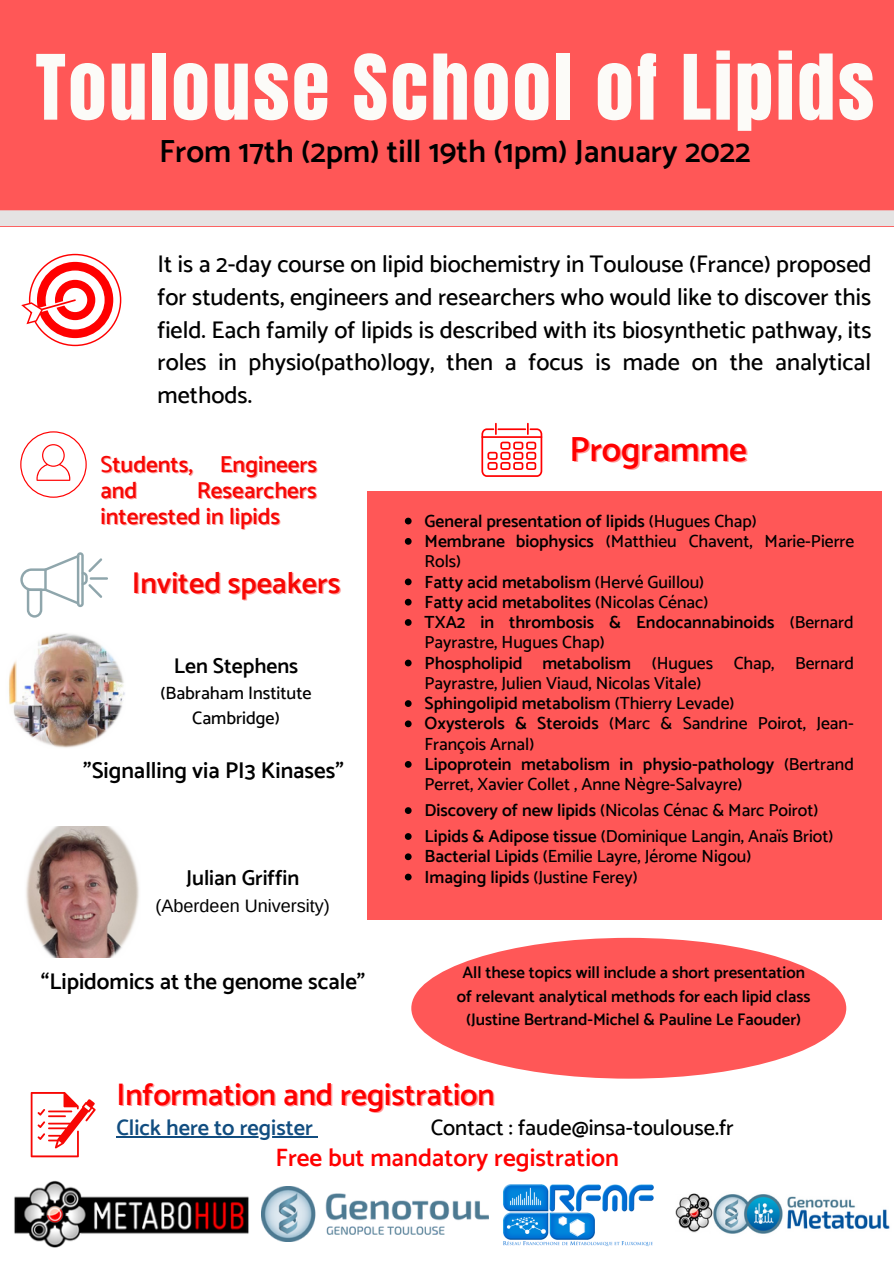
<style>
.page{position:relative;width:894px;height:1264px;background:#fff}
.page>*{position:absolute;margin:0;border:0;box-sizing:border-box;transform-origin:0 0}
.t1{font:76.5px "Anton";letter-spacing:.035em;color:#fcfbf8}
.t2{font:600 34.8px "Catamaran";color:#f00}
.t3{font:600 31.95px "Catamaran";color:#000}
.t4{font:600 31.05px "Catamaran";color:#f00}
.t5{font:600 30px "Catamaran";color:#f70704}
.t6{font:600 25.05px "Catamaran";color:#f00}
.t7{font:500 24px/32.7px "Catamaran";color:#000;text-align:justify}
.t8{font:600 22.95px/26px "Catamaran";color:#f70704}
.t9{font:600 22.8px "Catamaran";color:#000}
.t10{font:500 22.2px "Catamaran";color:#000}
.t11{font:600 22.2px "Catamaran";color:#114d80}
.t12{font:600 21.45px "Catamaran";color:#000}
.t13{font:500 18px "Catamaran";color:#000}
.t14{font:18px "Arimo";color:#000}
.t15{font:500 17.55px/20.2px "Catamaran";color:#000}
.t16{font:600 17.55px/20.2px "Catamaran";color:#000}
.t17{font:600 16.8px/23.4px "Catamaran";color:#000;text-align:center}
.s1{font-weight:500;color:rgb(247 7 4/.4)}
.s2{font-weight:500}
.s3{font-weight:600}
</style>
<div class="page">
<svg style="left:481px;top:423px;width:61px;height:54px"></svg>
<div style="left:0;top:0;width:893px;height:226px;background:#ff5757"></div>
<div style="left:0;top:210px;width:893px;height:16px;background:#e5e3e3"></div>
<svg style="left:31px;top:1092px;width:65px;height:65px"></svg>
<svg style="left:20px;top:431px;width:67px;height:67px"></svg>
<svg style="left:21px;top:254px;width:100px;height:92px"></svg>
<div style="left:367px;top:492px;width:514px;height:427px;background:#ff5757"></div>
<img style="left:8px;top:633px;width:117px;height:115px">
<svg style="left:20px;top:552px;width:88px;height:65px"></svg>
<img style="left:26px;top:827px;width:113px;height:130px">
<div style="left:411px;top:937px;width:435px;height:141px;background:#ff5757;border-radius:50%"></div>
<img style="left:261px;top:1186px;width:227px;height:54px">
<img style="left:503px;top:1184px;width:151px;height:63px">
<img style="left:675px;top:1193px;width:215px;height:41px">
<img style="left:14px;top:1180px;width:235px;height:67px">
<hr style="left:116px;top:1136px;width:197px;height:1px;background:#114d80">
<svg style="left:405px;top:517px;width:6px;height:7px"></svg>
<svg style="left:405px;top:538px;width:6px;height:6px"></svg>
<svg style="left:405px;top:578px;width:6px;height:7px"></svg>
<svg style="left:405px;top:599px;width:6px;height:6px"></svg>
<svg style="left:405px;top:619px;width:6px;height:7px"></svg>
<svg style="left:405px;top:659px;width:6px;height:7px"></svg>
<svg style="left:405px;top:700px;width:6px;height:7px"></svg>
<svg style="left:405px;top:720px;width:6px;height:7px"></svg>
<svg style="left:405px;top:761px;width:6px;height:6px"></svg>
<svg style="left:405px;top:807px;width:6px;height:7px"></svg>
<svg style="left:405px;top:833px;width:6px;height:6px"></svg>
<svg style="left:405px;top:853px;width:6px;height:7px"></svg>
<svg style="left:405px;top:873px;width:6px;height:7px"></svg>
<p class="t1" style="left:35px;top:33px;width:840px">Toulouse School of Lipids</p>
<p class="t3" style="left:159px;top:133px;width:593px">From 17th (2pm) till 19th (1pm) January 2022</p>
<p class="t7" style="left:157px;top:247px;width:715px">It is a 2-day course on lipid biochemistry in Toulouse (France) proposed for students, engineers and researchers who would like to discover this field. Each family of lipids is described with its biosynthetic pathway, its roles in physio(patho)logy, then a focus is made on the analytical methods.</p>
<p class="t8" style="left:100px;top:451px;width:218px"><span class="s1">S</span>tudents, Engineers and</p>
<p class="t8" style="left:100px;top:477px;width:218px;text-indent:96px">Researchers interested in lipids</p>
<p class="t5" style="left:132px;top:564px;width:210px">Invited speakers</p>
<p class="t12" style="left:174px;top:653px;width:126px">Len Stephens</p>
<p class="t13" style="left:160px;top:682px;width:153px">(Babraham Institute</p>
<p class="t13" style="left:192px;top:707px;width:89px">Cambridge)</p>
<p class="t9" style="left:83px;top:756px;width:262px">"Signalling via PI3 Kinases"</p>
<p class="t12" style="left:186px;top:865px;width:115px">Julian Griffin</p>
<p class="t14" style="left:155px;top:895px;width:176px">(Aberdeen University)</p>
<p class="t9" style="left:41px;top:968px;width:326px">“Lipidomics at the genome scale”</p>
<p class="t2" style="left:569px;top:428px;width:179px">Programme</p>
<p class="t16" style="left:424px;top:510px;width:333px">General presentation of lipids <span class="s2">(Hugues Chap)</span></p>
<p class="t15" style="left:424px;top:531px;width:431px"><span class="s3">Membrane biophysics</span> (Matthieu Chavent, Marie-Pierre<br>Rols)</p>
<p class="t16" style="left:424px;top:571px;width:281px">Fatty acid metabolism <span class="s2">(Hervé Guillou)</span></p>
<p class="t16" style="left:424px;top:591px;width:285px">Fatty acid metabolites <span class="s2">(Nicolas Cénac)</span></p>
<p class="t16" style="left:424px;top:612px;width:430px">TXA2 in thrombosis &amp; Endocannabinoids <span class="s2">(Bernard<br>Payrastre, Hugues Chap)</span></p>
<p class="t15" style="left:424px;top:652px;width:431px"><span class="s3">Phospholipid metabolism</span> (Hugues Chap, Bernard<br>Payrastre, Julien Viaud, Nicolas Vitale)</p>
<p class="t16" style="left:424px;top:693px;width:311px">Sphingolipid metabolism <span class="s2">(Thierry Levade)</span></p>
<p class="t15" style="left:424px;top:713px;width:430px"><span class="s3">Oxysterols &amp; Steroids</span> (Marc &amp; Sandrine Poirot, Jean-<br>François Arnal)</p>
<p class="t15" style="left:424px;top:753px;width:431px"><span class="s3">Lipoprotein metabolism in physio-pathology</span> (Bertrand<br>Perret, Xavier Collet , Anne Nègre-Salvayre)</p>
<p class="t15" style="left:424px;top:800px;width:395px"><span class="s3">Discovery of new lipids</span> (Nicolas Cénac &amp; Marc Poirot)</p>
<p class="t15" style="left:424px;top:826px;width:410px"><span class="s3">Lipids &amp; Adipose tissue</span> (Dominique Langin, Anaïs Briot)</p>
<p class="t15" style="left:424px;top:846px;width:328px"><span class="s3">Bacterial Lipids</span> (Emilie Layre, Jérome Nigou)</p>
<p class="t15" style="left:424px;top:866px;width:214px"><span class="s3">Imaging lipids</span> (Justine Ferey)</p>
<p class="t17" style="left:457px;top:960px;width:355px">All these topics will include a short presentation of relevant analytical methods for each lipid class (Justine Bertrand-Michel &amp; Pauline Le Faouder)</p>
<p class="t4" style="left:116px;top:1076px;width:380px">Information and registration</p>
<p class="t11" style="left:116px;top:1114px;width:198px">Click here to register</p>
<p class="t10" style="left:430px;top:1114px;width:304px">Contact : faude@insa-toulouse.fr</p>
<p class="t6" style="left:275px;top:1143px;width:345px">Free but mandatory registration</p>
</div>
